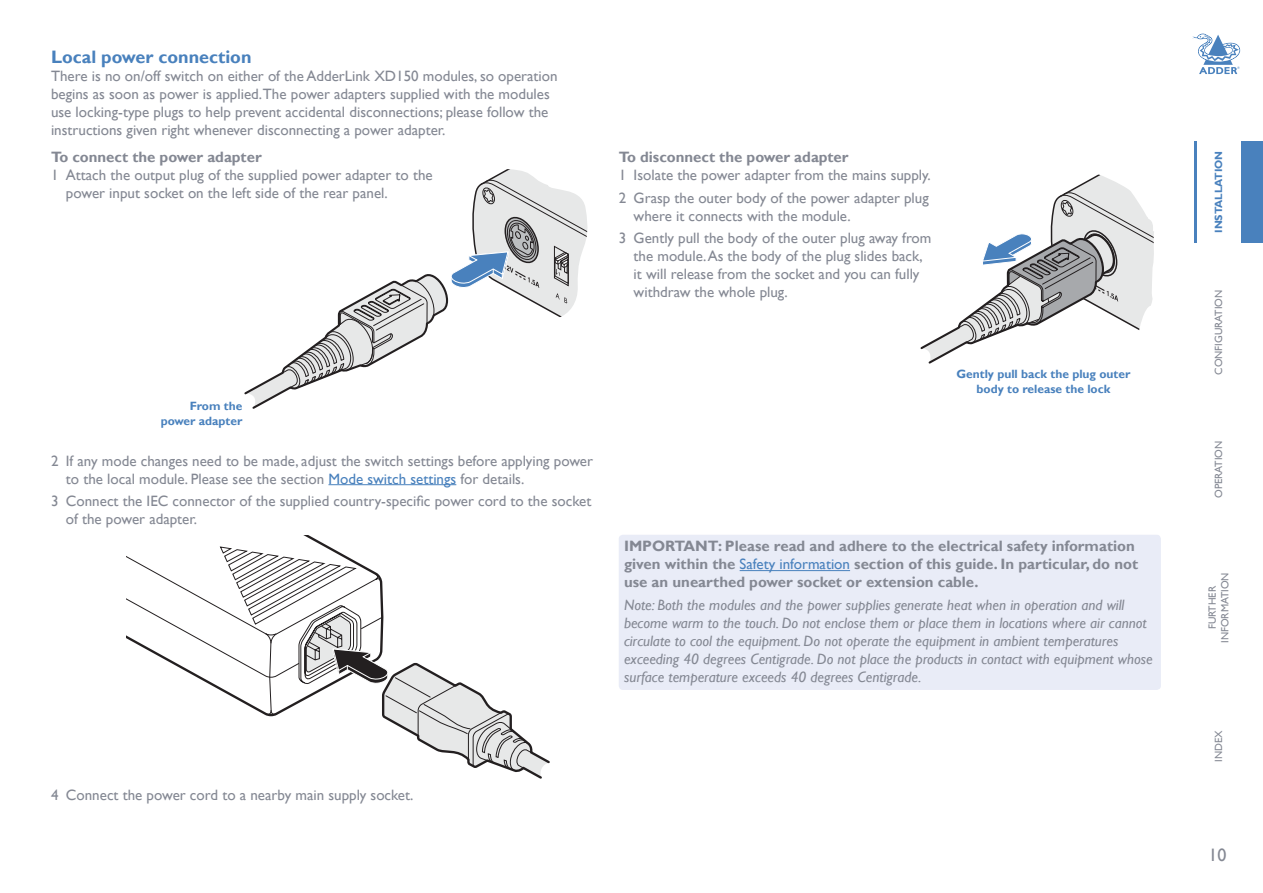
<style>
.page{position:relative;width:1263px;height:893px;background:#fff}
.page>*{position:absolute;margin:0;border:0;box-sizing:border-box;transform-origin:0 0}
.Head_2{font:700 18px "Gill Sans";color:#4981bd}
.t1{font:18px "Gill Sans";color:#848893}
.Body_OL1_continue{font:15px/18px "Gill Sans";color:#848893}
.Body{font:italic 15px/18px "Gill Sans";color:#848893}
.Body-2{font:15px/18px "Gill Sans";color:#848893}
.Body-3{font:700 15px/18px "Gill Sans";color:#848893}
.Body_OL1_start{font:15px/18px "Gill Sans";color:#848893}
.Head_4{font:700 15px "Gill Sans";color:#848893}
.Diagram_head_-_large{font:700 12px/14.4px "Gill Sans";color:#4981bd;text-align:right}
.t2{font:10.5px/12.6px "Gill Sans";color:#848893;text-align:center}
.t3{font:700 10.5px "Gill Sans";color:#4981bd}
.s1{color:#4981bd}
.s2{font-weight:400;color:#4981bd}
</style>
<div class="page">
<svg style="left:1192px;top:34px;width:48px;height:40px"></svg>
<div style="left:1241px;top:141px;width:22px;height:102px;background:#4981bd"></div>
<hr style="left:1194px;top:141px;width:2px;height:102px;background:#4981bd">
<svg style="left:244px;top:169px;width:344px;height:240px"></svg>
<div style="left:619px;top:535px;width:542px;height:155px;background:#e9ecf7;border-radius:4px"></div>
<hr style="left:328px;top:484px;width:128px;height:1px;background:#4981bd">
<svg style="left:126px;top:536px;width:204px;height:154px"></svg>
<svg style="left:220px;top:547px;width:330px;height:232px"></svg>
<hr style="left:740px;top:570px;width:110px;height:1px;background:#4981bd">
<svg style="left:920px;top:174px;width:234px;height:190px"></svg>
<p class="Head_2" style="left:51px;top:47px;width:202px">Local power connection</p>
<p class="Body-2" style="left:51px;top:68px;width:508px">There is no on/off switch on either of the AdderLink XD150 modules, so operation begins as soon as power is applied.The power adapters supplied with the modules use locking-type plugs to help prevent accidental disconnections; please follow the instructions given right whenever disconnecting a power adapter.</p>
<p class="Head_4" style="left:51px;top:148px;width:212px">To connect the power adapter</p>
<p class="Body_OL1_start" style="left:66px;top:166px;width:368px;text-indent:-15px">1 Attach the output plug of the supplied power adapter to the power input socket on the left side of the rear panel.</p>
<p class="Head_4" style="left:619px;top:148px;width:231px">To disconnect the power adapter</p>
<p class="Body_OL1_start" style="left:619px;top:167px;width:313px">1 Isolate the power adapter from the mains supply.</p>
<p class="Body_OL1_continue" style="left:634px;top:189px;width:297px;text-indent:-15px">2 Grasp the outer body of the power adapter plug where it connects with the module.</p>
<p class="Body_OL1_continue" style="left:634px;top:229px;width:299px;text-indent:-15px">3 Gently pull the body of the outer plug away from the module. As the body of the plug slides back, it will release from the socket and you can fully withdraw the whole plug.</p>
<p class="Diagram_head_-_large" style="left:161px;top:399px;width:83px">From the power adapter</p>
<p class="Body_OL1_continue" style="left:66px;top:452px;width:529px;text-indent:-15px">2 If any mode changes need to be made, adjust the switch settings before applying power to the local module. Please see the section <span class="s1">Mode switch settings</span> for details.</p>
<p class="Body_OL1_continue" style="left:66px;top:492px;width:527px;text-indent:-15px">3 Connect the IEC connector of the supplied country-specific power cord to the socket of the power adapter.</p>
<p class="Diagram_head_-_large" style="left:956px;top:367px;width:175px;text-align:center">Gently pull back the plug outer body to release the lock</p>
<p class="Body-3" style="left:624px;top:538px;width:516px">IMPORTANT: Please read and adhere to the electrical safety information given within the <span class="s2">Safety information</span> section of this guide. In particular, do not use an unearthed power socket or extension cable.</p>
<p class="Body" style="left:624px;top:596px;width:530px">Note: Both the modules and the power supplies generate heat when in operation and will become warm to the touch. Do not enclose them or place them in locations where air cannot circulate to cool the equipment. Do not operate the equipment in ambient temperatures exceeding 40 degrees Centigrade. Do not place the products in contact with equipment whose surface temperature exceeds 40 degrees Centigrade.</p>
<p class="Body_OL1_continue" style="left:51px;top:786px;width:364px">4 Connect the power cord to a nearby main supply socket.</p>
<p class="t3" style="left:1212px;top:233px;width:84px;rotate:-90deg">INSTALLATION</p>
<p class="t2" style="left:1212px;top:375px;width:87px;rotate:-90deg">CONFIGURATION</p>
<p class="t2" style="left:1212px;top:498px;width:59px;rotate:-90deg">OPERATION</p>
<p class="t2" style="left:1206px;top:643px;width:72px;rotate:-90deg">FURTHER<br>INFORMATION</p>
<p class="t2" style="left:1212px;top:762px;width:33px;rotate:-90deg">INDEX</p>
<p class="t1" style="left:1208px;top:844px;width:19px">10</p>
</div>
